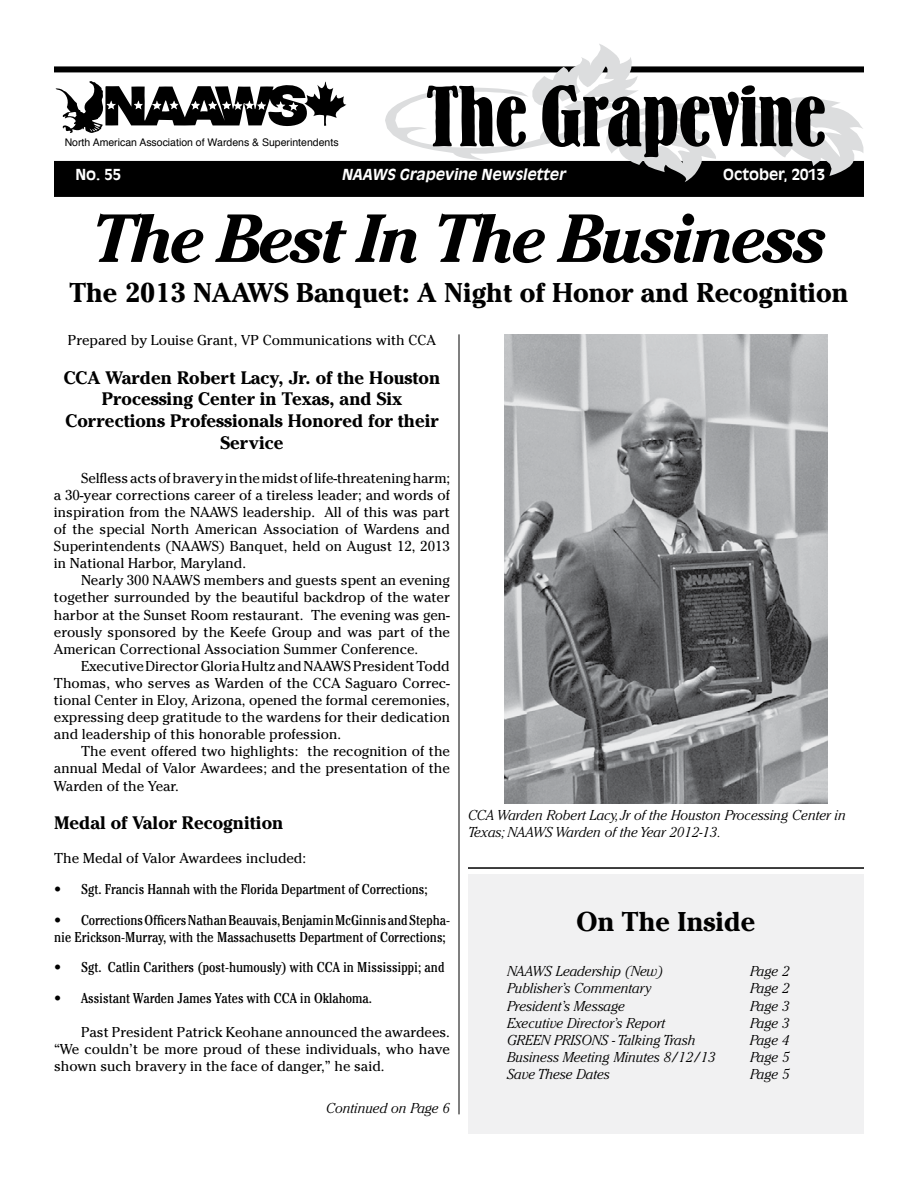
<style>
.page{position:relative;width:918px;height:1188px;background:#fff}
.page>*{position:absolute;margin:0;border:0;box-sizing:border-box;transform-origin:0 0}
.t1{font:italic 700 67.5px "Cheltenham";letter-spacing:-.05em;color:#000}
.t2{font:700 27px "Cheltenham";color:#000}
.t3{font:700 18px/21.6px "Cheltenham";color:#000;text-align:center}
.t4{font:italic 700 15px "Antique Olive";color:#fff}
.t5{font:700 15px "Antique Olive";color:#fff}
.t6{font:14.25px/17.1px "Cheltenham";color:#000;text-align:justify}
.t7{font:italic 300 14.25px/17.1px "Cheltenham";color:#000}
.t8{font:condensed 14.25px/17.1px "Cheltenham";color:#000}
.t9{font:10.5px "Helvetica";color:#000}
</style>
<div class="page">
<svg style="left:56px;top:81px;width:290px;height:52px"></svg>
<div style="left:54px;top:66px;width:810px;height:6px;background:#000"></div>
<div style="left:54px;top:161px;width:810px;height:35px;background:#000"></div>
<svg style="left:385px;top:44px;width:478px;height:138px"></svg>
<hr style="left:459px;top:334px;width:1px;height:780px;background:#000">
<div style="left:468px;top:875px;width:396px;height:259px;background:#f1f1f2"></div>
<hr style="left:468px;top:867px;width:396px;height:2px;background:#000">
<img style="left:504px;top:334px;width:324px;height:469px">
<p class="t9" style="left:65px;top:138px;width:275px">North American Association of Wardens &amp; Superintendents</p>
<p class="t5" style="left:75px;top:165px;width:47px">No. 55</p>
<p class="t4" style="left:341px;top:165px;width:228px">NAAWS Grapevine Newsletter</p>
<p class="t5" style="left:723px;top:165px;width:103px">October, 2013</p>
<h1 class="t1" style="left:91px;top:199px;width:737px">The Best In The Business</h1>
<h2 class="t2" style="left:69px;top:276px;width:781px">The 2013 NAAWS Banquet: A Night of Honor and Recognition</h2>
<p class="t6" style="left:68px;top:332px;width:370px">Prepared by Louise Grant, VP Communications with CCA</p>
<p class="t3" style="left:64px;top:367px;width:378px">CCA Warden Robert Lacy, Jr. of the Houston<br>Processing Center in Texas, and Six<br>Corrections Professionals Honored for their<br>Service</p>
<p class="t6" style="left:54px;top:469px;width:398px;text-indent:27px">Selfless acts of bravery in the midst of life-threatening harm; a 30-year corrections career of a tireless leader; and words of inspiration from the NAAWS leadership. All of this was part of the special North American Association of Wardens and Superintendents (NAAWS) Banquet, held on August 12, 2013 in National Harbor, Maryland.</p>
<p class="t6" style="left:54px;top:572px;width:398px;text-indent:27px">Nearly 300 NAAWS members and guests spent an evening together surrounded by the beautiful backdrop of the water harbor at the Sunset Room restaurant. The evening was gen&shy;erously sponsored by the Keefe Group and was part of the American Correctional Association Summer Conference.</p>
<p class="t6" style="left:54px;top:657px;width:398px;text-indent:27px">Executive Director Gloria Hultz and NAAWS President Todd Thomas, who serves as Warden of the CCA Saguaro Correc&shy;tional Center in Eloy, Arizona, opened the formal ceremonies, expressing deep gratitude to the wardens for their dedication and leadership of this honorable profession.</p>
<p class="t6" style="left:54px;top:743px;width:398px;text-indent:27px">The event offered two highlights: the recognition of the annual Medal of Valor Awardees; and the presentation of the Warden of the Year.</p>
<p class="t3" style="left:54px;top:812px;width:231px">Medal of Valor Recognition</p>
<p class="t6" style="left:54px;top:850px;width:254px">The Medal of Valor Awardees included:</p>
<p class="t8" style="left:54px;top:880px;width:375px">• Sgt. Francis Hannah with the Florida Department of Corrections;</p>
<p class="t8" style="left:54px;top:911px;width:398px">• CorrectionsOfficersNathanBeauvais,BenjaminMcGinnisandStepha&shy;nie Erickson-Murray, with the Massachusetts Department of Corrections;</p>
<p class="t8" style="left:54px;top:959px;width:392px">• Sgt. Catlin Carithers (post-humously) with CCA in Mississippi; and</p>
<p class="t8" style="left:54px;top:989px;width:320px">• Assistant Warden James Yates with CCA in Oklahoma.</p>
<p class="t6" style="left:54px;top:1024px;width:398px;text-indent:27px">Past President Patrick Keohane announced the awardees. “We couldn’t be more proud of these individuals, who have shown such bravery in the face of danger,” he said.</p>
<p class="t7" style="left:326px;top:1099px;width:125px">Continued on Page 6</p>
<p class="t7" style="left:468px;top:806px;width:379px">CCA Warden Robert Lacy, Jr of the Houston Processing Center in<br>Texas; NAAWS Warden of the Year 2012-13.</p>
<h2 class="t2" style="left:577px;top:906px;width:180px">On The Inside</h2>
<p class="t7" style="left:507px;top:963px;width:158px">NAAWS Leadership (New)</p>
<p class="t7" style="left:750px;top:963px;width:41px">Page 2</p>
<p class="t7" style="left:507px;top:980px;width:146px">Publisher’s Commentary</p>
<p class="t7" style="left:750px;top:980px;width:41px">Page 2</p>
<p class="t7" style="left:507px;top:997px;width:120px">President’s Message</p>
<p class="t7" style="left:750px;top:997px;width:41px">Page 3</p>
<p class="t7" style="left:507px;top:1014px;width:160px">Executive Director’s Report</p>
<p class="t7" style="left:750px;top:1014px;width:41px">Page 3</p>
<p class="t7" style="left:507px;top:1031px;width:190px">GREEN PRISONS - Talking Trash</p>
<p class="t7" style="left:750px;top:1031px;width:41px">Page 4</p>
<p class="t7" style="left:507px;top:1048px;width:210px">Business Meeting Minutes 8/12/13</p>
<p class="t7" style="left:750px;top:1048px;width:41px">Page 5</p>
<p class="t7" style="left:507px;top:1066px;width:104px">Save These Dates</p>
<p class="t7" style="left:750px;top:1066px;width:41px">Page 5</p>
</div>
